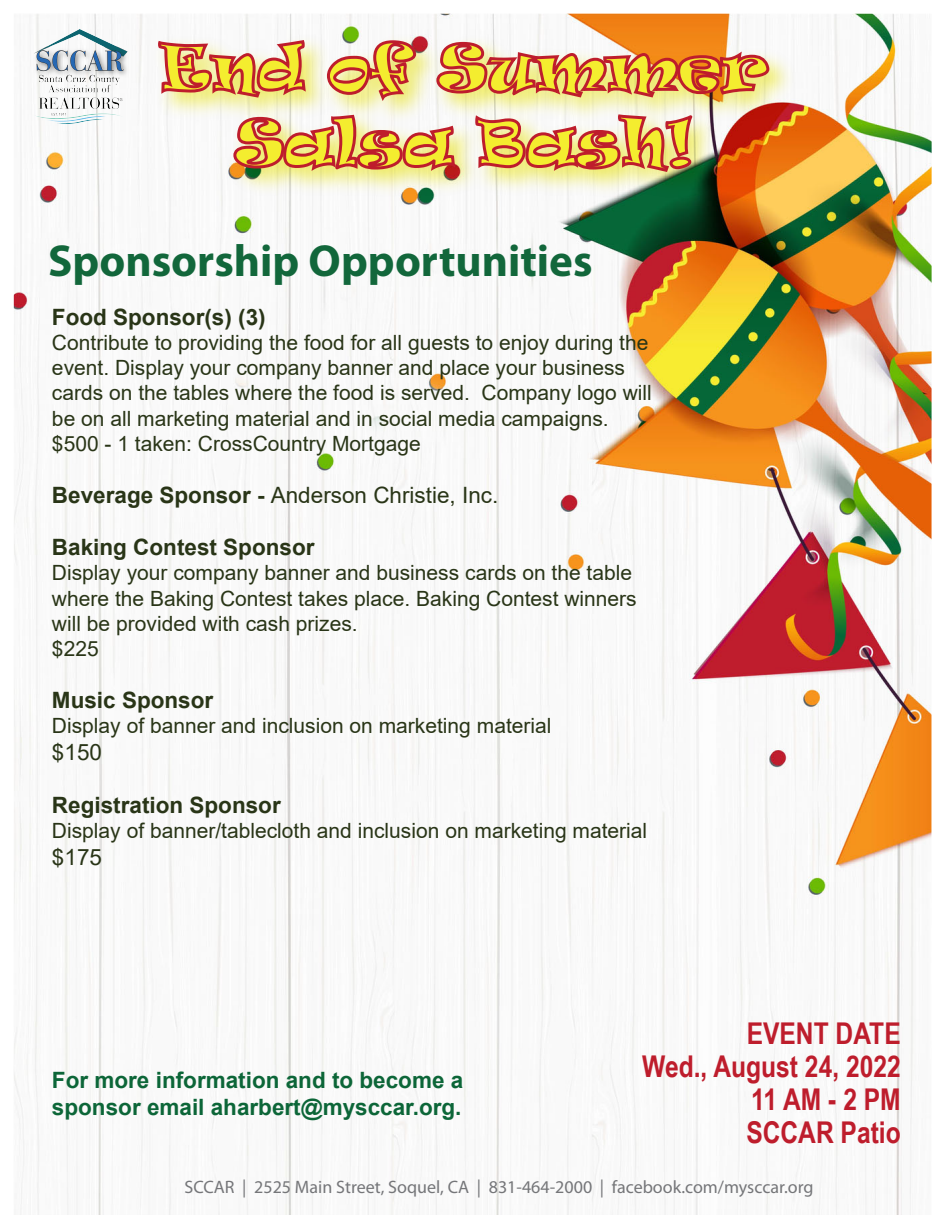
<style>
.page{position:relative;width:945px;height:1215px;background:#fff}
.page>*{position:absolute;margin:0;border:0;box-sizing:border-box;transform-origin:0 0}
.t1{font:60px/75px "Ravie";color:#f4ed2f;text-align:center}
.t2{font:700 45px "Myriad Pro";color:#12673b}
.t3{font:700 30px/33px "Arial Narrow";color:#be1d2c;text-align:right}
.t4{font:700 22.5px "Arial";color:#293517}
.t5{font:700 22.5px/27px "Arial";color:#0c6638}
.t6{font:22.5px "Arial";color:#293517}
.t7{font:21px/25.2px "Arial";color:#293517}
.t8{font:18px "Myriad Pro";color:#757679}
.s1{font-weight:700}
</style>
<div class="page">
<img style="left:14px;top:14px;width:918px;height:1201px">
<img style="left:14px;top:24px;width:918px;height:215px">
<svg style="left:157px;top:13px;width:614px;height:161px"></svg>
<img style="left:31px;top:30px;width:101px;height:94px">
<h1 class="t1" style="left:160px;top:29px;width:609px">End of Summer<br>Salsa Bash!</h1>
<h2 class="t2" style="left:48px;top:232px;width:546px">Sponsorship Opportunities</h2>
<p class="t4" style="left:52px;top:301px;width:215px">Food Sponsor(s) (3)</p>
<p class="t7" style="left:52px;top:330px;width:601px">Contribute to providing the food for all guests to enjoy during the event. Display your company banner and place your business cards on the tables where the food is served. Company logo will be on all marketing material and in social media campaigns. $500 - 1 taken: CrossCountry Mortgage</p>
<p class="t6" style="left:52px;top:480px;width:448px"><span class="s1">Beverage Sponsor -</span> Anderson Christie, Inc.</p>
<p class="t4" style="left:52px;top:531px;width:264px">Baking Contest Sponsor</p>
<p class="t7" style="left:52px;top:560px;width:586px">Display your company banner and business cards on the table where the Baking Contest takes place. Baking Contest winners will be provided with cash prizes.<br>$225</p>
<p class="t4" style="left:52px;top:684px;width:163px">Music Sponsor</p>
<p class="t7" style="left:52px;top:713px;width:501px">Display of banner and inclusion on marketing material</p>
<p class="t6" style="left:52px;top:737px;width:52px">$150</p>
<p class="t4" style="left:52px;top:789px;width:230px">Registration Sponsor</p>
<p class="t7" style="left:52px;top:818px;width:597px">Display of banner/tablecloth and inclusion on marketing material</p>
<p class="t6" style="left:52px;top:841px;width:52px">$175</p>
<h3 class="t3" style="left:642px;top:1015px;width:260px">EVENT DATE<br>Wed., August 24, 2022<br>11 AM - 2 PM<br>SCCAR Patio</h3>
<p class="t8" style="left:185px;top:1175px;width:630px">SCCAR | 2525 Main Street, Soquel, CA | 831-464-2000 | facebook.com/mysccar.org</p>
<p class="t5" style="left:52px;top:1067px;width:413px">For more information and to become a sponsor email aharbert@mysccar.org.</p>
</div>
